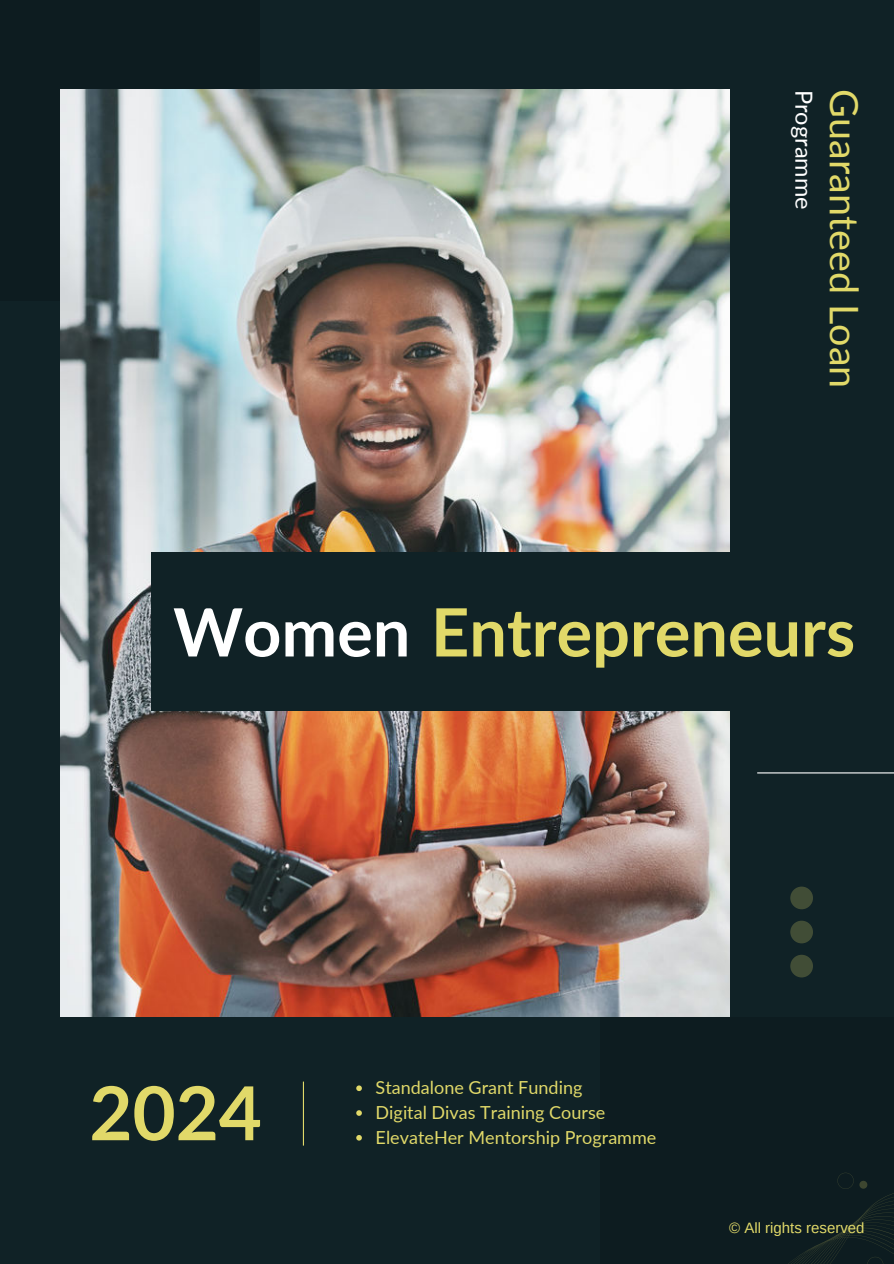
<style>
.page{position:relative;width:894px;height:1264px;background:#fff}
.page>*{position:absolute;margin:0;border:0;box-sizing:border-box;transform-origin:0 0}
.t1{font:700 74.4px "Lato";color:#e1d969}
.t2{font:700 66.6px "Lato";color:#e1d969}
.t3{font:39.45px "Lato";color:#e1d969}
.t4{font:23.55px "Lato";color:#fff}
.t5{font:18px/24.8px "Lato";color:#e1d969}
.t6{font:15px "Arimo";color:#e1d969}
.s1{color:#fff}
</style>
<div class="page">
<div style="left:0;top:0;width:893px;height:1263px;background:#102226"></div>
<div style="left:0;top:0;width:259px;height:301px;background:#0d1c20"></div>
<img style="left:61px;top:89px;width:668px;height:927px">
<div style="left:151px;top:552px;width:663px;height:159px;background:#102226"></div>
<hr style="left:757px;top:772px;width:136px;height:1px;background:#fff">
<hr style="left:303px;top:1081px;width:1px;height:64px;background:#e1d969">
<div style="left:600px;top:1017px;width:293px;height:246px;background:#0d1c20"></div>
<svg style="left:790px;top:886px;width:22px;height:91px"></svg>
<svg style="left:789px;top:1172px;width:104px;height:91px"></svg>
<svg style="left:356px;top:1085px;width:6px;height:6px"></svg>
<svg style="left:356px;top:1110px;width:6px;height:5px"></svg>
<svg style="left:356px;top:1135px;width:6px;height:5px"></svg>
<h3 class="t4" style="left:820px;top:90px;width:121px;rotate:90deg">Programme</h3>
<h3 class="t3" style="left:872px;top:89px;width:300px;rotate:90deg">Guaranteed Loan</h3>
<h2 class="t2" style="left:173px;top:583px;width:683px"><span class="s1">Women</span> Entrepreneurs</h2>
<h1 class="t1" style="left:89px;top:1058px;width:174px">2024</h1>
<p class="t5" style="left:375px;top:1074px;width:282px">Standalone Grant Funding<br>Digital Divas Training Course<br>ElevateHer Mentorship Programme</p>
<p class="t6" style="left:729px;top:1217px;width:137px">© All rights reserved</p>
</div>
